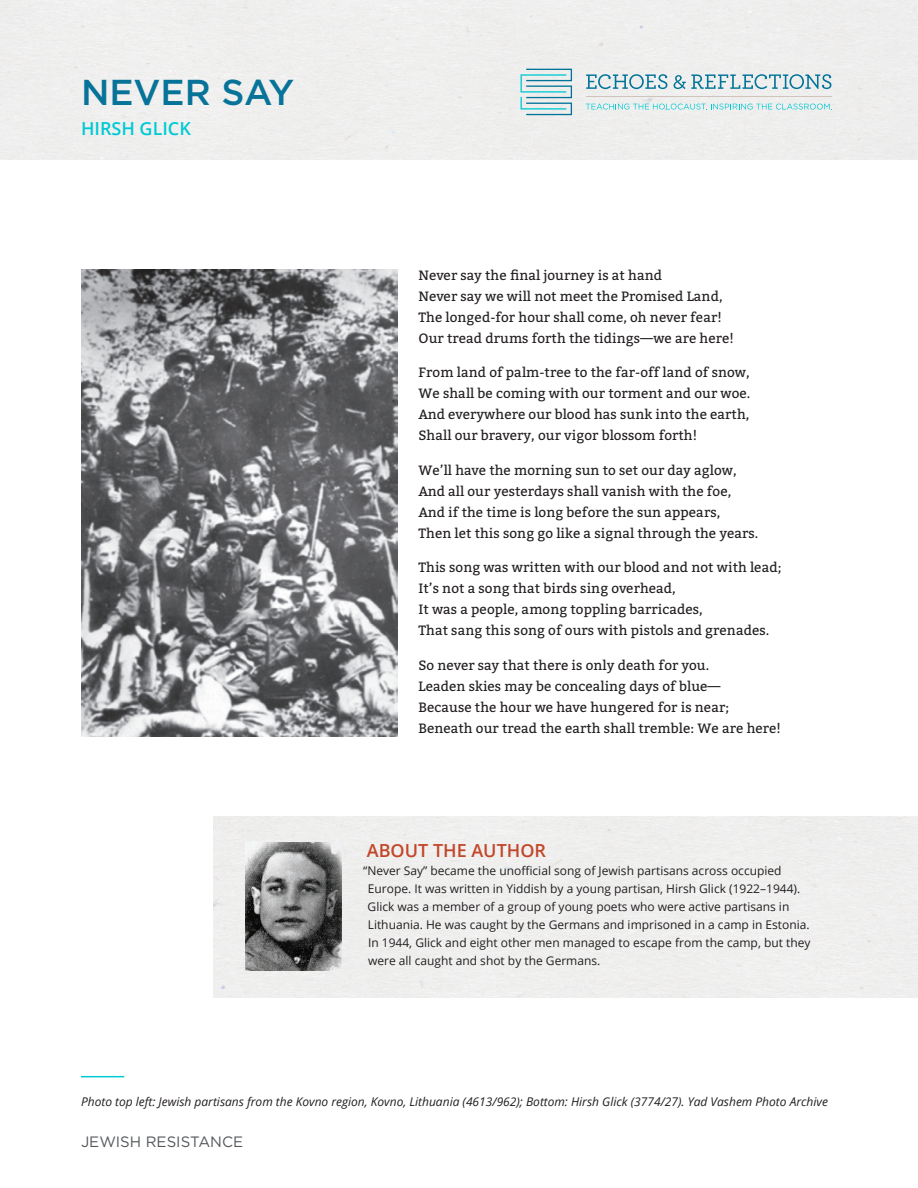
<style>
.page{position:relative;width:918px;height:1188px;background:#fff}
.page>*{position:absolute;margin:0;border:0;box-sizing:border-box;transform-origin:0 0}
.Echoes_SerifBodyCopy{font:500 36px "Gotham";color:#087399}
.t1{font:600 18px "Open Sans";color:#c24729}
.Echoes_SerifBodyCopy-2{font:600 18px "Open Sans";color:#00cad4}
.t2{font:15px "Gotham";color:#54575a}
.Echoes_SerifBodyCopy-3{font:13.5px/21px "Bitter";letter-spacing:.005em;color:#231f20}
.t3{font:12px/18px "Open Sans";color:#231f20}
.t4{font:italic 12px "Open Sans";color:#231f20}
</style>
<div class="page">
<svg style="left:586px;top:104px;width:246px;height:6px"></svg>
<hr style="left:586px;top:96px;width:245px;height:1px;background:#cfc3bc">
<svg style="left:586px;top:74px;width:81px;height:15px"></svg>
<svg style="left:674px;top:74px;width:157px;height:15px"></svg>
<svg style="left:521px;top:69px;width:51px;height:46px;background:#b2d6dc"></svg>
<hr style="left:81px;top:1076px;width:43px;height:1px;background:#00cad4">
<div style="left:214px;top:817px;width:703px;height:180px;background:#efefee"></div>
<img style="left:245px;top:843px;width:96px;height:128px">
<img style="left:82px;top:269px;width:316px;height:467px">
<p class="Echoes_SerifBodyCopy" style="left:81px;top:72px;width:215px">NEVER SAY</p>
<p class="Echoes_SerifBodyCopy-2" style="left:81px;top:116px;width:111px">HIRSH GLICK</p>
<p class="Echoes_SerifBodyCopy-3" style="left:418px;top:265px;width:317px">Never say the final journey is at hand<br>Never say we will not meet the Promised Land, The longed-for hour shall come, oh never fear!<br>Our tread drums forth the tidings—we are here!</p>
<p class="Echoes_SerifBodyCopy-3" style="left:418px;top:362px;width:333px;text-align:justify">From land of palm-tree to the far-off land of snow, We shall be coming with our torment and our woe.<br>And everywhere our blood has sunk into the earth, Shall our bravery, our vigor blossom forth!</p>
<p class="Echoes_SerifBodyCopy-3" style="left:418px;top:460px;width:341px">We’ll have the morning sun to set our day aglow, And all our yesterdays shall vanish with the foe, And if the time is long before the sun appears,<br>Then let this song go like a signal through the years.</p>
<p class="Echoes_SerifBodyCopy-3" style="left:418px;top:557px;width:365px">This song was written with our blood and not with lead; It’s not a song that birds sing overhead,<br>It was a people, among toppling barricades,<br>That sang this song of ours with pistols and grenades.</p>
<p class="Echoes_SerifBodyCopy-3" style="left:418px;top:655px;width:364px">So never say that there is only death for you.<br>Leaden skies may be concealing days of blue—<br>Because the hour we have hungered for is near; Beneath our tread the earth shall tremble: We are here!</p>
<p class="t1" style="left:367px;top:838px;width:181px">ABOUT THE AUTHOR</p>
<p class="t3" style="left:368px;top:861px;width:444px;text-indent:-5px">“Never Say” became the unofficial song of Jewish partisans across occupied Europe. It was written in Yiddish by a young partisan, Hirsh Glick (1922–1944).<br>Glick was a member of a group of young poets who were active partisans in Lithuania. He was caught by the Germans and imprisoned in a camp in Estonia.<br>In 1944, Glick and eight other men managed to escape from the camp, but they were all caught and shot by the Germans.</p>
<p class="t4" style="left:81px;top:1093px;width:748px">Photo top left: Jewish partisans from the Kovno region, Kovno, Lithuania (4613/962); Bottom: Hirsh Glick (3774/27). Yad Vashem Photo Archive</p>
<p class="t2" style="left:81px;top:1133px;width:164px">JEWISH RESISTANCE</p>
</div>
